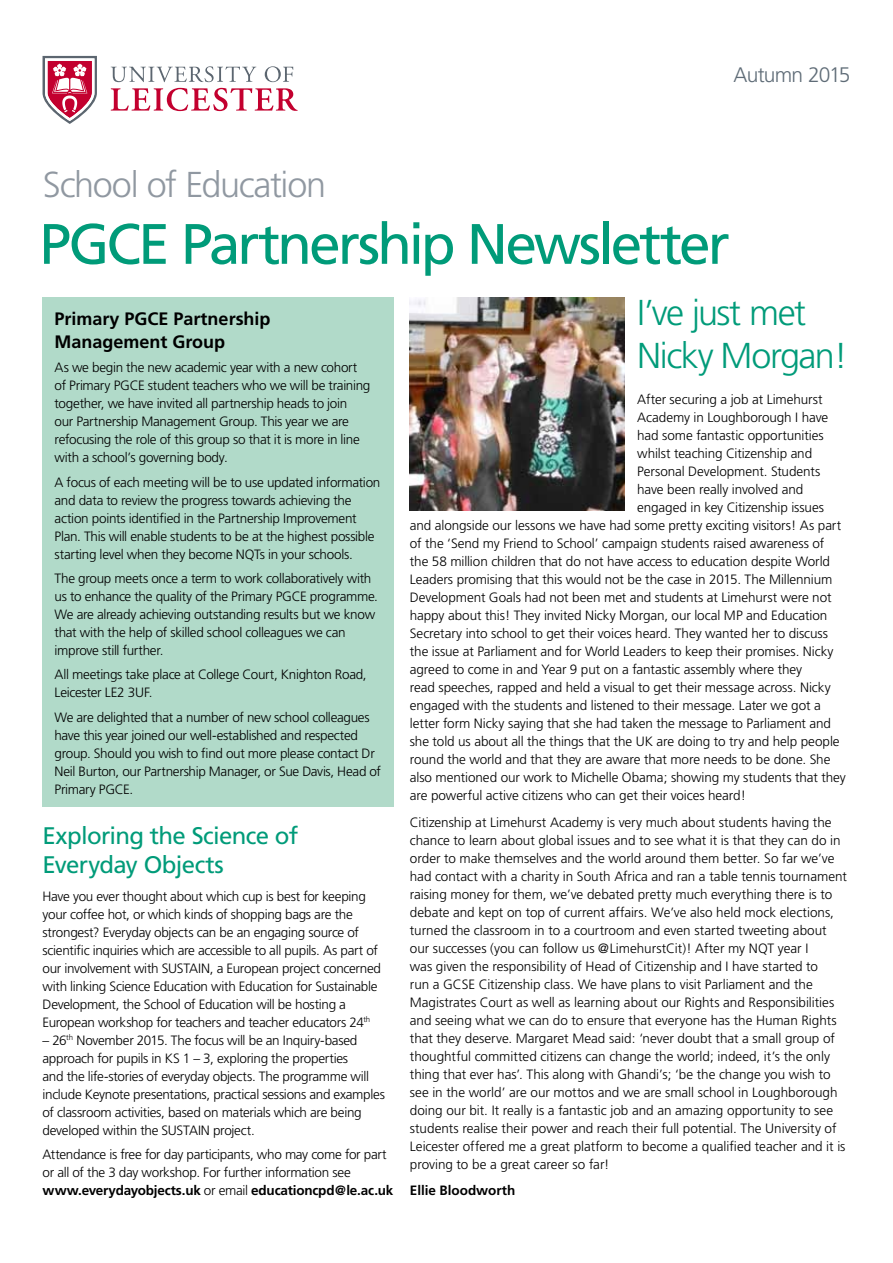
<style>
.page{position:relative;width:893px;height:1263px;background:#fff}
.page>*{position:absolute;margin:0;border:0;box-sizing:border-box;transform-origin:0 0}
.t1{font:56.85px "Frutiger";letter-spacing:-.055em;color:#009b79}
.t2{font:300 36px/43.2px "Frutiger";letter-spacing:-.045em;color:#009b79}
.t3{font:300 36px "Frutiger";letter-spacing:-.04em;color:#9098a1}
.t4{font:24px/28.8px "Frutiger";letter-spacing:-.025em;color:#009b79}
.t5{font:300 21px "Frutiger";letter-spacing:-.04em;color:#5f6c77}
.t6{font:700 18px/22.5px "Frutiger";color:#000}
.t7{font:300 13.5px/18px "Frutiger";letter-spacing:-.01em;color:#000}
.t8{font:700 13.5px "Frutiger";color:#000}
.s1{font-weight:700}
</style>
<div class="page">
<div style="left:43px;top:298px;width:351px;height:509px;background:#b1dac9"></div>
<img style="left:410px;top:298px;width:214px;height:213px">
<svg style="left:43px;top:56px;width:54px;height:68px"></svg>
<svg style="left:265px;top:66px;width:28px;height:16px"></svg>
<svg style="left:111px;top:66px;width:145px;height:16px"></svg>
<svg style="left:111px;top:88px;width:187px;height:23px"></svg>
<h2 class="t3" style="left:43px;top:164px;width:285px">School of Education</h2>
<h3 class="t5" style="left:733px;top:63px;width:119px">Autumn 2015</h3>
<h1 class="t1" style="left:39px;top:211px;width:692px">PGCE Partnership Newsletter</h1>
<h3 class="t6" style="left:55px;top:308px;width:218px">Primary PGCE Partnership<br>Management Group</h3>
<p class="t7" style="left:55px;top:359px;width:317px">As we begin the new academic year with a new cohort of Primary PGCE student teachers who we will be training together, we have invited all partnership heads to join<br>our Partnership Management Group. This year we are refocusing the role of this group so that it is more in line with a school’s governing body.</p>
<p class="t7" style="left:55px;top:473px;width:327px">A focus of each meeting will be to use updated information and data to review the progress towards achieving the action points identified in the Partnership Improvement Plan. This will enable students to be at the highest possible starting level when they become NQTs in your schools.</p>
<p class="t7" style="left:55px;top:570px;width:325px">The group meets once a term to work collaboratively with us to enhance the quality of the Primary PGCE programme.<br>We are already achieving outstanding results but we know that with the help of skilled school colleagues we can improve still further.</p>
<p class="t7" style="left:55px;top:666px;width:314px">All meetings take place at College Court, Knighton Road,<br>Leicester LE2 3UF.</p>
<p class="t7" style="left:55px;top:708px;width:328px">We are delighted that a number of new school colleagues have this year joined our well-established and respected group. Should you wish to find out more please contact Dr Neil Burton, our Partnership Manager, or Sue Davis, Head of Primary PGCE.</p>
<h3 class="t4" style="left:43px;top:821px;width:257px">Exploring the Science of<br>Everyday Objects</h3>
<p class="t7" style="left:43px;top:887px;width:340px">Have you ever thought about which cup is best for keeping your coffee hot, or which kinds of shopping bags are the strongest? Everyday objects can be an engaging source of scientific inquiries which are accessible to all pupils. As part of our involvement with SUSTAIN, a European project concerned with linking Science Education with Education for Sustainable Development, the School of Education will be hosting a European workshop for teachers and teacher educators 24<sup>th</sup></p>
<p class="t7" style="left:43px;top:1031px;width:344px">– 26<sup>th</sup> November 2015. The focus will be an Inquiry-based approach for pupils in KS 1 – 3, exploring the properties<br>and the life-stories of everyday objects. The programme will include Keynote presentations, practical sessions and examples of classroom activities, based on materials which are being developed within the SUSTAIN project.</p>
<p class="t7" style="left:43px;top:1146px;width:352px">Attendance is free for day participants, who may come for part or all of the 3 day workshop. For further information see <span class="s1">www.everydayobjects.uk</span> or email <span class="s1">educationcpd@le.ac.uk</span></p>
<h2 class="t2" style="left:637px;top:291px;width:212px">I’ve just met<br>Nicky Morgan!</h2>
<p class="t7" style="left:637px;top:391px;width:187px">After securing a job at Limehurst</p>
<p class="t7" style="left:637px;top:409px;width:192px">Academy in Loughborough I have</p>
<p class="t7" style="left:637px;top:427px;width:188px">had some fantastic opportunities</p>
<p class="t7" style="left:637px;top:445px;width:176px">whilst teaching Citizenship and</p>
<p class="t7" style="left:637px;top:463px;width:185px">Personal Development. Students</p>
<p class="t7" style="left:637px;top:481px;width:168px">have been really involved and</p>
<p class="t7" style="left:637px;top:499px;width:188px">engaged in key Citizenship issues</p>
<p class="t7" style="left:410px;top:517px;width:433px">and alongside our lessons we have had some pretty exciting visitors! As part</p>
<p class="t7" style="left:410px;top:535px;width:416px">of the ‘Send my Friend to School’ campaign students raised awareness of</p>
<p class="t7" style="left:410px;top:553px;width:422px">the 58 million children that do not have access to education despite World</p>
<p class="t7" style="left:410px;top:571px;width:424px">Leaders promising that this would not be the case in 2015. The Millennium</p>
<p class="t7" style="left:410px;top:589px;width:423px">Development Goals had not been met and students at Limehurst were not</p>
<p class="t7" style="left:410px;top:607px;width:419px">happy about this! They invited Nicky Morgan, our local MP and Education</p>
<p class="t7" style="left:410px;top:625px;width:420px">Secretary into school to get their voices heard. They wanted her to discuss</p>
<p class="t7" style="left:410px;top:643px;width:425px">the issue at Parliament and for World Leaders to keep their promises. Nicky</p>
<p class="t7" style="left:410px;top:661px;width:394px">agreed to come in and Year 9 put on a fantastic assembly where they</p>
<p class="t7" style="left:410px;top:679px;width:422px">read speeches, rapped and held a visual to get their message across. Nicky</p>
<p class="t7" style="left:410px;top:697px;width:412px">engaged with the students and listened to their message. Later we got a</p>
<p class="t7" style="left:410px;top:715px;width:423px">letter form Nicky saying that she had taken the message to Parliament and</p>
<p class="t7" style="left:410px;top:733px;width:431px">she told us about all the things that the UK are doing to try and help people</p>
<p class="t7" style="left:410px;top:751px;width:422px">round the world and that they are aware that more needs to be done. She</p>
<p class="t7" style="left:410px;top:769px;width:437px">also mentioned our work to Michelle Obama; showing my students that they</p>
<p class="t7" style="left:410px;top:787px;width:338px">are powerful active citizens who can get their voices heard!</p>
<p class="t7" style="left:410px;top:813px;width:438px">Citizenship at Limehurst Academy is very much about students having the chance to learn about global issues and to see what it is that they can do in order to make themselves and the world around them better. So far we’ve had contact with a charity in South Africa and ran a table tennis tournament raising money for them, we’ve debated pretty much everything there is to debate and kept on top of current affairs. We’ve also held mock elections, turned the classroom in to a courtroom and even started tweeting about our successes (you can follow us @LimehurstCit)! After my NQT year I<br>was given the responsibility of Head of Citizenship and I have started to<br>run a GCSE Citizenship class. We have plans to visit Parliament and the Magistrates Court as well as learning about our Rights and Responsibilities and seeing what we can do to ensure that everyone has the Human Rights that they deserve. Margaret Mead said: ‘never doubt that a small group of thoughtful committed citizens can change the world; indeed, it’s the only thing that ever has’. This along with Ghandi’s; ‘be the change you wish to see in the world’ are our mottos and we are small school in Loughborough doing our bit. It really is a fantastic job and an amazing opportunity to see students realise their power and reach their full potential. The University of Leicester offered me a great platform to become a qualified teacher and it is proving to be a great career so far!</p>
<p class="t8" style="left:410px;top:1182px;width:107px">Ellie Bloodworth</p>
</div>
